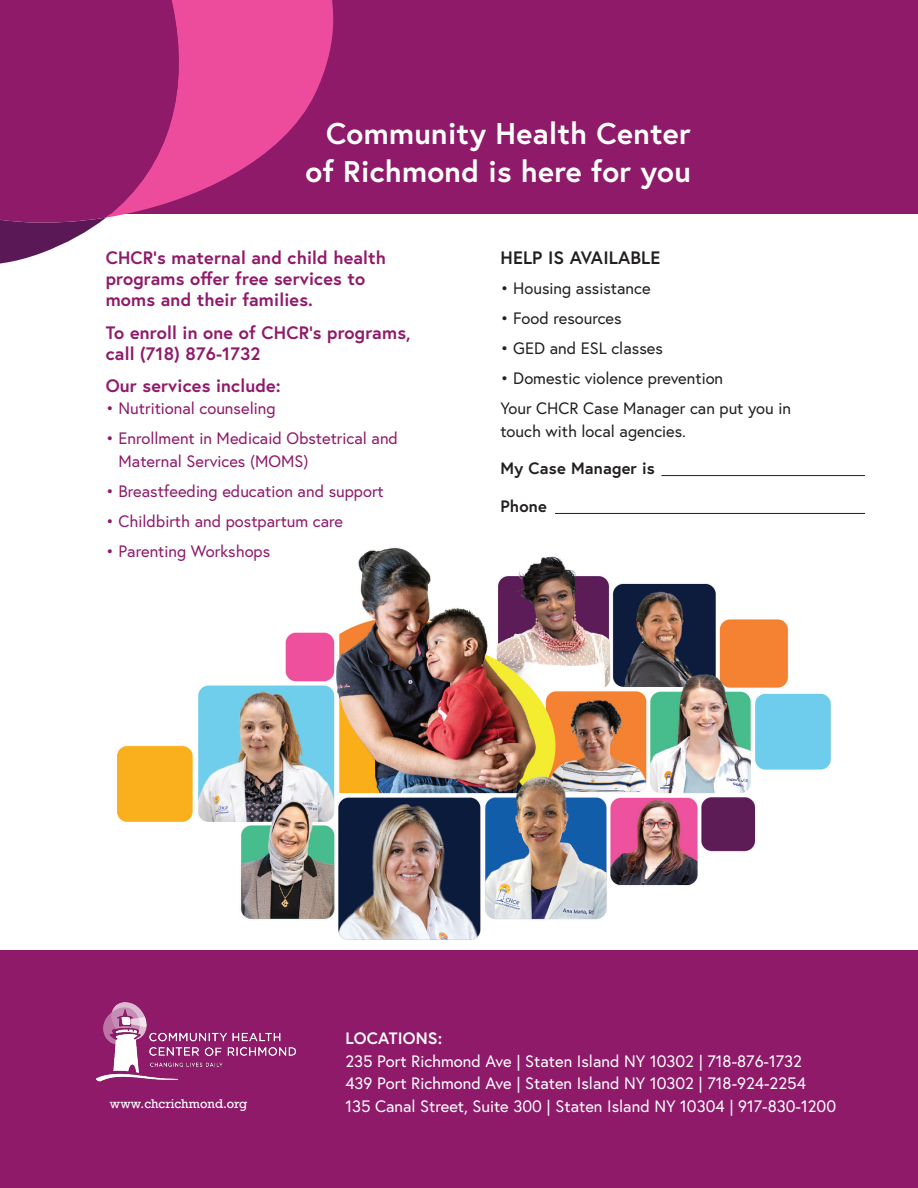
<style>
.page{position:relative;width:918px;height:1188px;background:#fff}
.page>*{position:absolute;margin:0;border:0;box-sizing:border-box;transform-origin:0 0}
.t1{font:700 30px/37.5px "Europa";letter-spacing:.01em;color:#fff;text-align:right}
.t2{font:700 18px/21px "Europa";letter-spacing:.01em;color:#8f1a6a}
.t3{font:700 18px "Europa";letter-spacing:.01em;color:#231f20}
.t4{font:16.5px/22.5px "Europa";color:#fff}
.t5{font:16.5px/22.5px "Europa";color:#8f1a6a}
.t6{font:16.5px/22.5px "Europa";color:#231f20}
.t7{font:700 16.5px "Europa";letter-spacing:.01em;color:#231f20}
.Table_Header{font:12px "Rockwell Nova";color:#fff}
.s1{font-weight:700}
</style>
<div class="page">
<div style="left:0;top:0;width:918px;height:214px;background:#8f1a6a"></div>
<svg style="left:189px;top:0;width:145px;height:195px;fill:#ed4c9c"></svg>
<svg style="left:0;top:0;width:189px;height:264px"></svg>
<img style="left:117px;top:547px;width:713px;height:392px">
<div style="left:0;top:950px;width:918px;height:238px;background:#8f1a6a"></div>
<hr style="left:662px;top:475px;width:203px;height:1px;background:#231f20">
<hr style="left:555px;top:513px;width:310px;height:1px;background:#231f20">
<img style="left:96px;top:1002px;width:201px;height:80px">
<p class="t1" style="left:306px;top:114px;width:387px">Community Health Center of Richmond is here for you</p>
<p class="t2" style="left:106px;top:247px;width:282px">CHCR’s maternal and child health programs offer free services to moms and their families.</p>
<p class="t2" style="left:106px;top:322px;width:306px">To enroll in one of CHCR’s programs, call (718) 876-1732</p>
<p class="t2" style="left:106px;top:374px;width:177px">Our services include:</p>
<p class="t5" style="left:106px;top:397px;width:171px">• Nutritional counseling</p>
<p class="t5" style="left:119px;top:427px;width:281px;text-indent:-13px">• Enrollment in Medicaid Obstetrical and<br>Maternal Services (MOMS)</p>
<p class="t5" style="left:106px;top:479px;width:280px">• Breastfeeding education and support</p>
<p class="t5" style="left:106px;top:509px;width:239px">• Childbirth and postpartum care</p>
<p class="t5" style="left:106px;top:539px;width:166px">• Parenting Workshops</p>
<p class="t3" style="left:500px;top:245px;width:161px">HELP IS AVAILABLE</p>
<p class="t6" style="left:500px;top:277px;width:152px">• Housing assistance</p>
<p class="t6" style="left:500px;top:307px;width:123px">• Food resources</p>
<p class="t6" style="left:500px;top:337px;width:164px">• GED and ESL classes</p>
<p class="t6" style="left:500px;top:367px;width:224px">• Domestic violence prevention</p>
<p class="t6" style="left:500px;top:397px;width:292px">Your CHCR Case Manager can put you in touch with local agencies.</p>
<p class="t7" style="left:500px;top:457px;width:156px">My Case Manager is</p>
<p class="t7" style="left:500px;top:494px;width:48px">Phone</p>
<p class="Table_Header" style="left:110px;top:1097px;width:139px">www.chcrichmond.org</p>
<p class="t4" style="left:345px;top:1027px;width:492px"><span class="s1">LOCATIONS:<br></span>235 Port Richmond Ave | Staten Island NY 10302 | 718-876-1732<br>439 Port Richmond Ave | Staten Island NY 10302 | 718-924-2254<br>135 Canal Street, Suite 300 | Staten Island NY 10304 | 917-830-1200</p>
</div>
